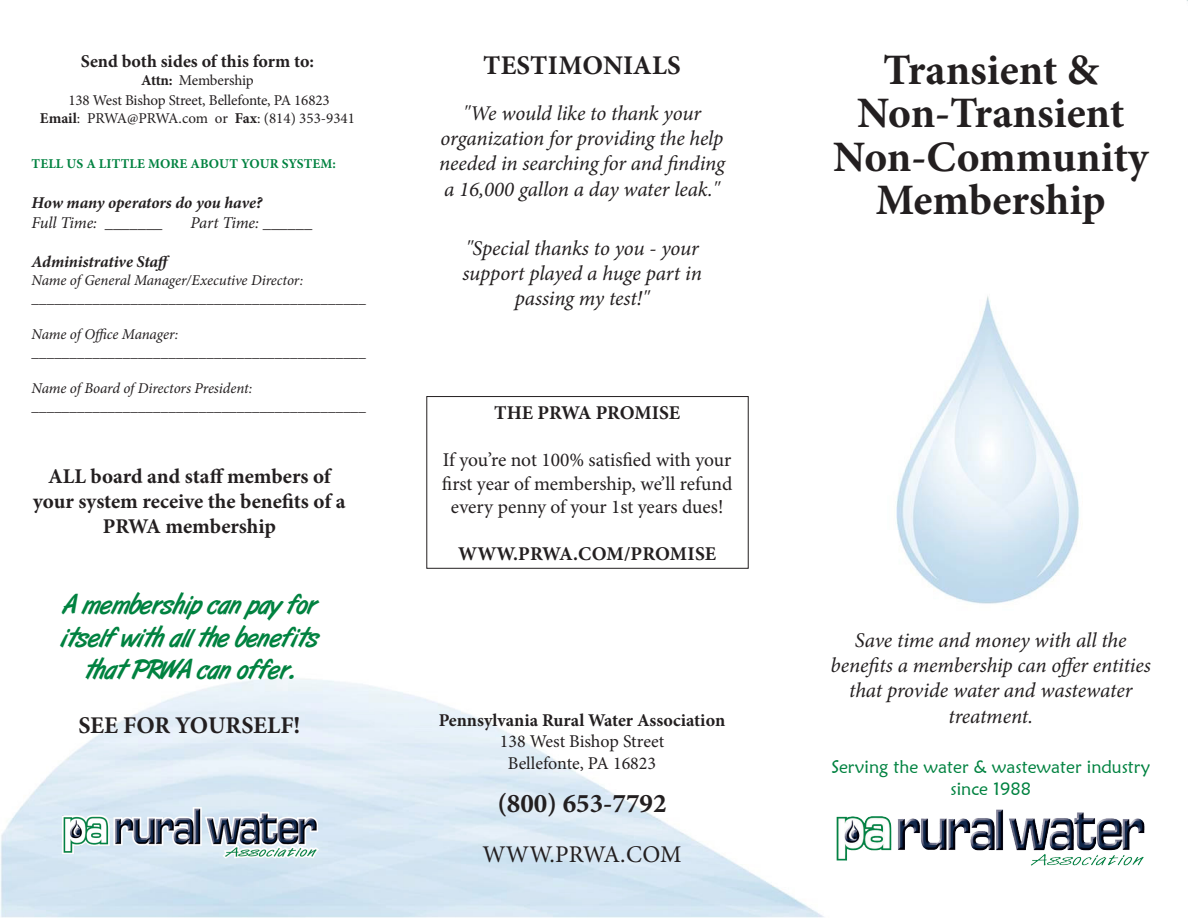
<style>
.page{position:relative;width:1188px;height:918px;background:#fff}
.page>*{position:absolute;margin:0;border:0;box-sizing:border-box;transform-origin:0 0}
.t1{font:700 43.5px/43.5px "Minion Pro";letter-spacing:-.02em;color:#231f20;text-align:center}
.t2{font:27px/32.4px "JI Fubbed";letter-spacing:-.01em;color:#008240;text-align:center}
.t3{font:700 27px "Minion Pro";color:#231f20}
.t4{font:700 24px "Minion Pro";color:#231f20}
.t5{font:24px "Minion Pro";letter-spacing:.005em;color:#231f20}
.t6{font:italic 21px/25.2px "Minion Pro";letter-spacing:-.01em;color:#231f20;text-align:center}
.t7{font:700 21px/25.2px "Minion Pro";color:#231f20;text-align:center}
.t8{font:19.5px/23.4px "Minion Pro";letter-spacing:-.005em;color:#231f20;text-align:center}
.t9{font:700 19.5px "Minion Pro";letter-spacing:-.005em;color:#231f20}
.t10{font:700 18px "Minion Pro";color:#231f20}
.t11{font:18px/21.6px "Maiandra GD";color:#008240;text-align:center}
.t12{font:18px "Minion Pro";letter-spacing:-.005em;color:#231f20}
.t13{font:italic 700 16.5px/19.8px "Minion Pro";letter-spacing:-.005em;color:#231f20}
.t14{font:italic 16.5px "Minion Pro";letter-spacing:-.015em;color:#231f20}
.t15{font:italic 15px "Minion Pro";letter-spacing:-.01em;color:#231f20}
.t16{font:15px/19.8px "Minion Pro";letter-spacing:-.01em;color:#231f20;text-align:center}
.t17{font:700 13.5px "Minion Pro";letter-spacing:.01em;color:#008240}
.s1{font-weight:700}
.s2{font-weight:400}
</style>
<div class="page">
<img style="left:0;top:0;width:1188px;height:918px">
<img style="left:824px;top:800px;width:333px;height:73px">
<div style="left:427px;top:396px;width:321px;height:172px;border:1px solid #231f20"></div>
<img style="left:53px;top:799px;width:273px;height:69px">
<p class="t10" style="left:81px;top:49px;width:235px">Send both sides of this form to:</p>
<p class="t16" style="left:69px;top:71px;width:263px"><span class="s1">Attn:</span> Membership<br>138 West Bishop Street, Bellefonte, PA 16823</p>
<p class="t16" style="left:40px;top:109px;width:317px"><span class="s1">Email</span>: PRWA@PRWA.com or <span class="s1">Fax</span>: (814) 353-9341</p>
<p class="t17" style="left:32px;top:155px;width:306px">TELL US A LITTLE MORE ABOUT YOUR SYSTEM:</p>
<p class="t13" style="left:32px;top:193px;width:232px">How many operators do you have?<br><span class="s2">Full Time: _______</span></p>
<p class="t14" style="left:191px;top:211px;width:123px">Part Time: ______</p>
<p class="t13" style="left:32px;top:252px;width:142px">Administrative Staff</p>
<p class="t15" style="left:32px;top:270px;width:273px">Name of General Manager/Executive Director:</p>
<p class="t16" style="left:32px;top:289px;width:336px">____________________________________________</p>
<p class="t15" style="left:32px;top:324px;width:148px">Name of Office Manager:</p>
<p class="t15" style="left:32px;top:342px;width:336px">____________________________________________</p>
<p class="t15" style="left:32px;top:378px;width:222px">Name of Board of Directors President:</p>
<p class="t15" style="left:32px;top:396px;width:336px">____________________________________________</p>
<p class="t7" style="left:33px;top:463px;width:314px">ALL board and staff members of your system receive the benefits of a<br>PRWA membership</p>
<p class="t2" style="left:61px;top:589px;width:259px">A membership can pay for itself with all the benefits that PRWA can offer.</p>
<p class="t4" style="left:78px;top:708px;width:224px">SEE FOR YOURSELF!</p>
<p class="t3" style="left:483px;top:46px;width:199px">TESTIMONIALS</p>
<p class="t6" style="left:439px;top:101px;width:287px">"We would like to thank your organization for providing the help needed in searching for and finding a 16,000 gallon a day water leak."</p>
<p class="t6" style="left:462px;top:236px;width:241px">"Special thanks to you - your support played a huge part in passing my test!"</p>
<p class="t9" style="left:494px;top:399px;width:187px">THE PRWA PROMISE</p>
<p class="t8" style="left:442px;top:448px;width:292px">If you’re not 100% satisfied with your first year of membership, we’ll refund every penny of your 1st years dues!</p>
<p class="t9" style="left:458px;top:540px;width:260px">WWW.PRWA.COM/PROMISE</p>
<p class="t1" style="left:883px;top:48px;width:216px">Transient &amp;</p>
<p class="t1" style="left:833px;top:91px;width:318px">Non-Transient<br>Non-Community<br>Membership</p>
<p class="t6" style="left:831px;top:628px;width:322px">Save time and money with all the benefits a membership can offer entities that provide water and wastewater</p>
<p class="t10" style="left:439px;top:707px;width:288px">Pennsylvania Rural Water Association</p>
<p class="t6" style="left:948px;top:703px;width:86px">treatment.</p>
<p class="t12" style="left:500px;top:729px;width:166px">138 West Bishop Street</p>
<p class="t12" style="left:508px;top:751px;width:150px">Bellefonte, PA 16823</p>
<p class="t3" style="left:497px;top:784px;width:171px">(800) 653-7792</p>
<p class="t5" style="left:482px;top:838px;width:201px">WWW.PRWA.COM</p>
<p class="t11" style="left:831px;top:756px;width:320px">Serving the water &amp; wastewater industry since 1988</p>
</div>
